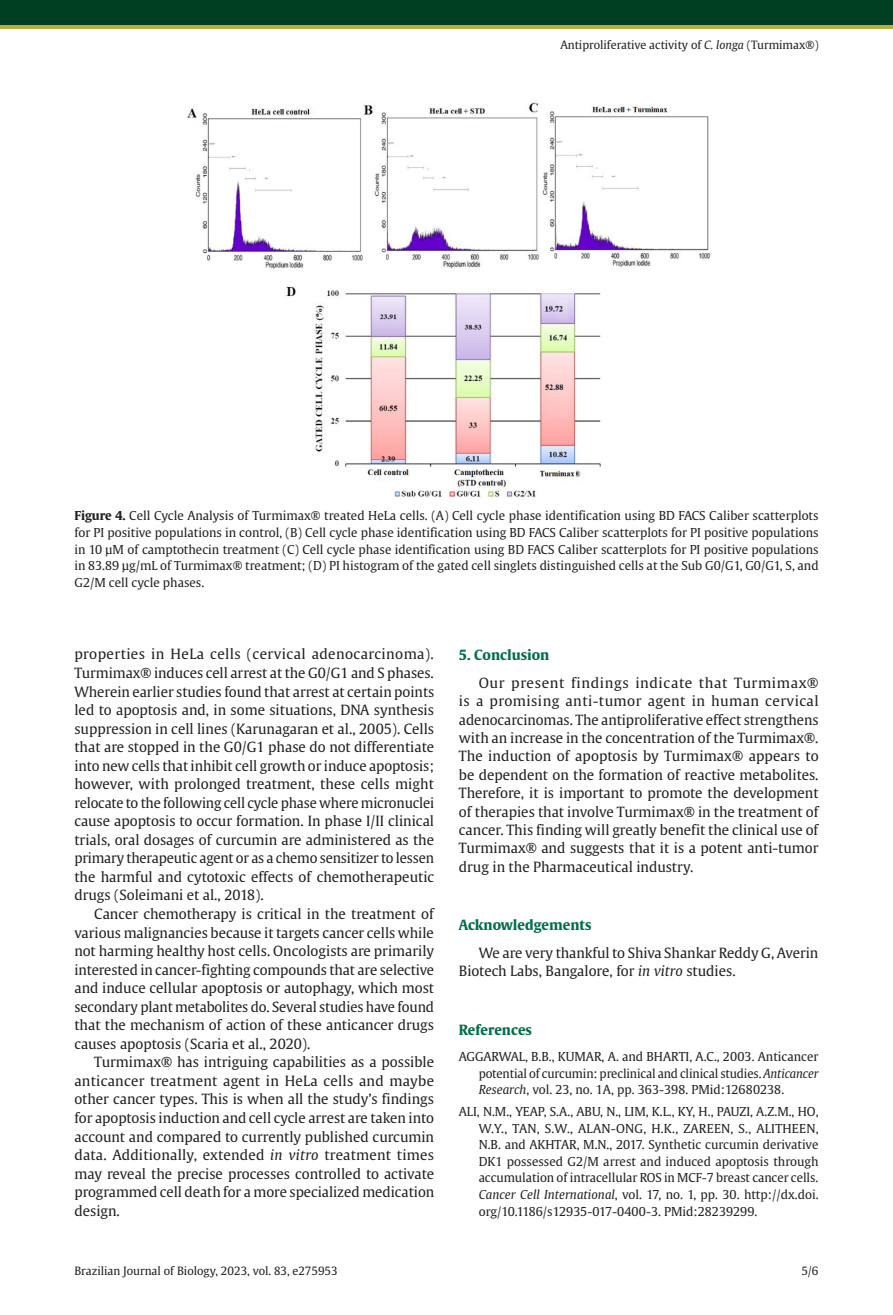
<style>
.page{position:relative;width:893px;height:1315px;background:#fff}
.page>*{position:absolute;margin:0;border:0;box-sizing:border-box;transform-origin:0 0}
.Paragraph{font:14px/18.6px "Gulliver";color:#231f20;text-align:justify}
.Acknowledgment{font:14px/18.4px "Gulliver";color:#231f20}
.AcknowledgmentHead{font:700 14px "Gulliver";color:#016f45}
.Heading1{font:700 14px "Gulliver";color:#016f45}
.ReferenceHead{font:700 14px "Gulliver";color:#016f45}
.Reference{font:12.25px/16.6px "Gulliver";color:#231f20;text-align:justify}
.FigureCaption{font:12.25px/16.6px "Gulliver";color:#231f20;text-align:justify}
.t1{font:11.38px "Gulliver";color:#231f20}
.s1{font-style:italic}
.s2{font-weight:700}
</style>
<div class="page">
<div style="left:0;top:12px;width:893px;height:17px;background:#beab3f"></div>
<div style="left:0;top:0;width:893px;height:25px;background:#003f22"></div>
<img style="left:187px;top:102px;width:523px;height:396px">
<p class="t1" style="left:560px;top:37px;width:260px">Antiproliferative activity of <span class="s1">C. longa</span> (Turmimax®)</p>
<p class="FigureCaption" style="left:74px;top:507px;width:746px"><span class="s2">Figure 4.</span> Cell Cycle Analysis of Turmimax® treated HeLa cells. (A) Cell cycle phase identification using BD FACS Caliber scatterplots for PI positive populations in control, (B) Cell cycle phase identification using BD FACS Caliber scatterplots for PI positive populations in 10 µM of camptothecin treatment (C) Cell cycle phase identification using BD FACS Caliber scatterplots for PI positive populations in 83.89 µg/mL of Turmimax® treatment; (D) PI histogram of the gated cell singlets distinguished cells at the Sub G0/G1, G0/G1, S, and G2/M cell cycle phases.</p>
<p class="Paragraph" style="left:74px;top:645px;width:361px">properties in HeLa cells (cervical adenocarcinoma).<br>Turmimax® induces cell arrest at the G0/G1 and S phases.<br>Wherein earlier studies found that arrest at certain points led to apoptosis and, in some situations, DNA synthesis suppression in cell lines (Karunagaran et al., 2005). Cells that are stopped in the G0/G1 phase do not differentiate into new cells that inhibit cell growth or induce apoptosis; however, with prolonged treatment, these cells might relocate to the following cell cycle phase where micronuclei cause apoptosis to occur formation. In phase I/II clinical trials, oral dosages of curcumin are administered as the primary therapeutic agent or as a chemo sensitizer to lessen the harmful and cytotoxic effects of chemotherapeutic drugs (Soleimani et al., 2018).</p>
<p class="Paragraph" style="left:74px;top:904px;width:361px;text-indent:20px">Cancer chemotherapy is critical in the treatment of various malignancies because it targets cancer cells while not harming healthy host cells. Oncologists are primarily interested in cancer-fighting compounds that are selective and induce cellular apoptosis or autophagy, which most secondary plant metabolites do. Several studies have found that the mechanism of action of these anticancer drugs causes apoptosis (Scaria et al., 2020).</p>
<p class="Paragraph" style="left:74px;top:1053px;width:361px;text-indent:20px">Turmimax® has intriguing capabilities as a possible anticancer treatment agent in HeLa cells and maybe other cancer types. This is when all the study’s findings for apoptosis induction and cell cycle arrest are taken into account and compared to currently published curcumin data. Additionally, extended <span class="s1">in vitro</span> treatment times may reveal the precise processes controlled to activate programmed cell death for a more specialized medication design.</p>
<p class="Heading1" style="left:459px;top:645px;width:92px">5. Conclusion</p>
<p class="Paragraph" style="left:459px;top:673px;width:361px;text-indent:20px">Our present findings indicate that Turmimax® is a promising anti-tumor agent in human cervical adenocarcinomas. The antiproliferative effect strengthens with an increase in the concentration of the Turmimax®.<br>The induction of apoptosis by Turmimax® appears to be dependent on the formation of reactive metabolites.<br>Therefore, it is important to promote the development of therapies that involve Turmimax® in the treatment of cancer. This finding will greatly benefit the clinical use of Turmimax® and suggests that it is a potent anti-tumor drug in the Pharmaceutical industry.</p>
<p class="AcknowledgmentHead" style="left:459px;top:915px;width:134px">Acknowledgements</p>
<p class="Acknowledgment" style="left:459px;top:943px;width:361px;text-indent:20px">We are very thankful to Shiva Shankar Reddy G, Averin<br>Biotech Labs, Bangalore, for <span class="s1">in vitro</span> studies.</p>
<p class="ReferenceHead" style="left:459px;top:1020px;width:75px">References</p>
<p class="Reference" style="left:479px;top:1048px;width:341px;text-indent:-20px">AGGARWAL, B.B., KUMAR, A. and BHARTI, A.C., 2003. Anticancer potential of curcumin: preclinical and clinical studies. <span class="s1">Anticancer Research</span>, vol. 23, no. 1A, pp. 363-398. PMid:12680238.</p>
<p class="Reference" style="left:479px;top:1103px;width:341px;text-indent:-20px">ALI, N.M., YEAP, S.A., ABU, N., LIM, K.L., KY, H., PAUZI, A.Z.M., HO, W.Y., TAN, S.W., ALAN-ONG, H.K., ZAREEN, S., ALITHEEN, N.B. and AKHTAR, M.N., 2017. Synthetic curcumin derivative DK1 possessed G2/M arrest and induced apoptosis through accumulation of intracellular ROS in MCF-7 breast cancer cells.<br><span class="s1">Cancer Cell International</span>, vol. 17, no. 1, pp. 30. http://dx.doi. org/10.1186/s12935-017-0400-3. PMid:28239299.</p>
<p class="t1" style="left:74px;top:1264px;width:265px">Brazilian Journal of Biology, 2023, vol. 83, e275953</p>
<p class="t1" style="left:801px;top:1264px;width:19px">5/6</p>
</div>
